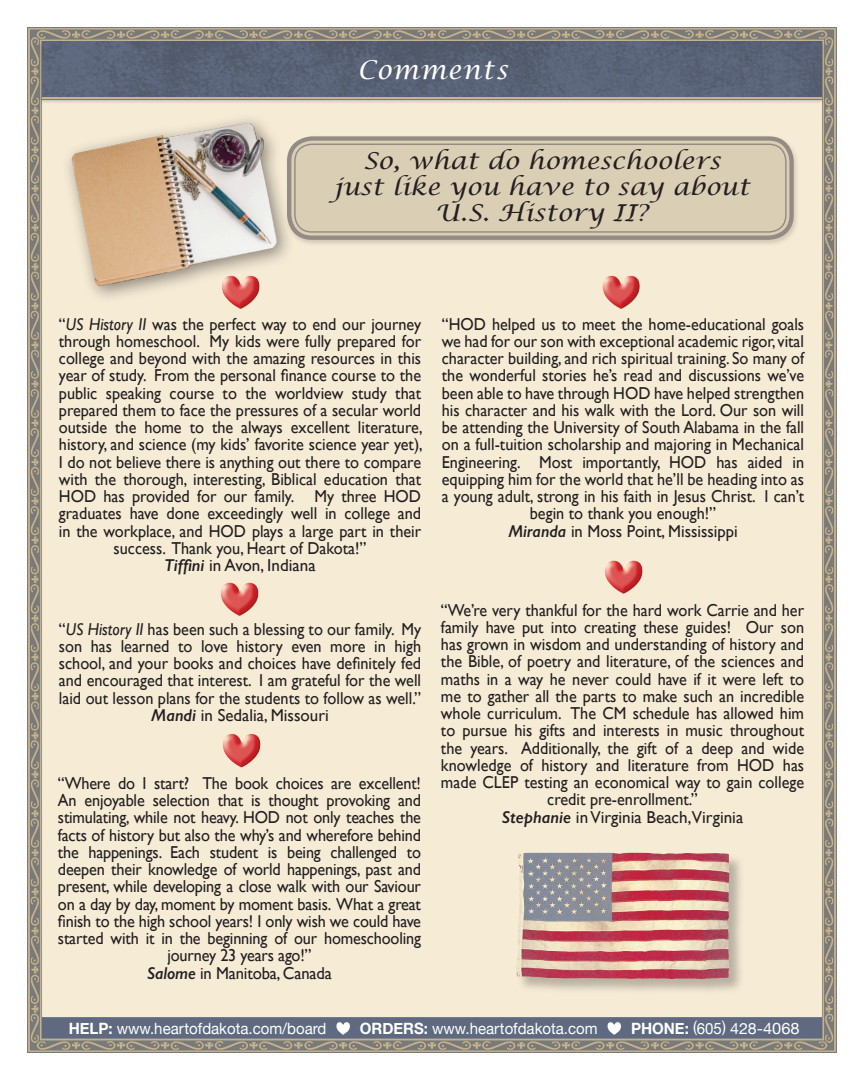
<style>
.page{position:relative;width:864px;height:1080px;background:#fff}
.page>*{position:absolute;margin:0;border:0;box-sizing:border-box;transform-origin:0 0}
.t1{font:italic 25.8px "Lucida Calligraphy";letter-spacing:.04em;color:#fff}
.t2{font:italic 23.25px "Lucida Calligraphy";color:#231f20;scale:1.1 1}
.t3{font:17.25px/17.2px "Gill Sans";color:#231f20;text-align:center;scale:.94 1}
.t4{font:17.25px "Gill Sans";color:#231f20}
.t5{font:17.25px "Gill Sans";color:#231f20;scale:.96 1}
.t6{font:15.6px "Helvetica Neue";color:#fff;scale:.96 1}
.t7{font:700 15.6px "Helvetica Neue";color:#fff;scale:.96 1}
.s1{font-style:italic}
.s2{font-weight:600;font-style:italic}
.s3{font-weight:300;font-size:17.25px;color:#231f20}
.s4{font-weight:700}
.s5{font-size:15.9px}
</style>
<div class="page">
<img style="left:27px;top:27px;width:810px;height:1026px">
<div style="left:39px;top:42px;width:786px;height:62px;background:#231f20;opacity:.25"></div>
<img style="left:42px;top:42px;width:780px;height:55px">
<hr style="left:42px;top:97px;width:780px;height:2px;background:#c5b392">
<hr style="left:42px;top:99px;width:780px;height:1px;background:#797a79">
<img style="left:602px;top:276px;width:26px;height:32px">
<img style="left:222px;top:304px;width:26px;height:3px">
<img style="left:221px;top:582px;width:26px;height:32px">
<img style="left:223px;top:734px;width:27px;height:31px">
<img style="left:605px;top:560px;width:26px;height:31px">
<div style="left:516px;top:853px;width:229px;height:142px;background:#231f20;opacity:.29"></div>
<img style="left:516px;top:853px;width:213px;height:126px">
<div style="left:61px;top:112px;width:235px;height:192px;background:#231f20;opacity:.5"></div>
<img style="left:72px;top:123px;width:205px;height:163px">
<div style="left:284px;top:135px;width:516px;height:112px;background:#231f20;opacity:.18"></div>
<div style="left:291px;top:141px;width:498px;height:95px;background:#daceb5;border-radius:21px"></div>
<div style="left:287px;top:136px;width:507px;height:104px;border:4px solid #948c84;border-radius:23px"></div>
<div style="left:294px;top:144px;width:493px;height:89px;border:1px solid #948c84;border-radius:17px"></div>
<svg style="left:42px;top:1017px;width:780px;height:21px;background:#677184"></svg>
<div style="left:43px;top:1018px;width:778px;height:19px;background:#5f6a80"></div>
<svg style="left:336px;top:1022px;width:14px;height:13px"></svg>
<svg style="left:607px;top:1022px;width:14px;height:13px"></svg>
<p class="t1" style="left:358px;top:54px;width:152px">Comments</p>
<p class="t2" style="left:363px;top:147px;width:327px">So, what do homeschoolers</p>
<p class="t2" style="left:334px;top:173px;width:380px">just like you have to say about</p>
<p class="t2" style="left:435px;top:199px;width:196px">U.S. History II?</p>
<p class="t3" style="left:59px;top:315px;width:389px">“<span class="s1">US History II</span> was the perfect way to end our journey through homeschool. My kids were fully prepared for college and beyond with the amazing resources in this year of study. From the personal finance course to the public speaking course to the worldview study that prepared them to face the pressures of a secular world outside the home to the always excellent literature, history, and science (my kids’ favorite science year yet), I do not believe there is anything out there to compare with the thorough, interesting, Biblical education that HOD has provided for our family. My three HOD graduates have done exceedingly well in college and in the workplace, and HOD plays a large part in their success. Thank you, Heart of Dakota!”</p>
<p class="t4" style="left:164px;top:555px;width:153px"><span class="s2">Tiffini</span> in Avon, Indiana</p>
<p class="t3" style="left:59px;top:620px;width:387px;text-align:justify">“<span class="s1">US History II</span> has been such a blessing to our family. My son has learned to love history even more in high school, and your books and choices have definitely fed and encouraged that interest. I am grateful for the well laid out lesson plans for the students to follow as well.”</p>
<p class="t4" style="left:151px;top:705px;width:179px"><span class="s2">Mandi</span> in Sedalia, Missouri</p>
<p class="t3" style="left:58px;top:774px;width:388px">“Where do I start? The book choices are excellent!<br>An enjoyable selection that is thought provoking and stimulating, while not heavy. HOD not only teaches the facts of history but also the why’s and wherefore behind the happenings. Each student is being challenged to deepen their knowledge of world happenings, past and present, while developing a close walk with our Saviour on a day by day, moment by moment basis. What a great finish to the high school years! I only wish we could have started with it in the beginning of our homeschooling journey 23 years ago!”</p>
<p class="t5" style="left:147px;top:963px;width:194px"><span class="s2">Salome</span> in Manitoba, Canada</p>
<p class="t3" style="left:442px;top:315px;width:387px">“HOD helped us to meet the home-educational goals we had for our son with exceptional academic rigor, vital character building, and rich spiritual training. So many of the wonderful stories he’s read and discussions we’ve been able to have through HOD have helped strengthen his character and his walk with the Lord. Our son will be attending the University of South Alabama in the fall on a full-tuition scholarship and majoring in Mechanical Engineering. Most importantly, HOD has aided in equipping him for the world that he’ll be heading into as a young adult, strong in his faith in Jesus Christ. I can’t begin to thank you enough!”</p>
<p class="t5" style="left:508px;top:521px;width:240px"><span class="s2">Miranda</span> in Moss Point, Mississippi</p>
<p class="t3" style="left:441px;top:601px;width:388px">“We’re very thankful for the hard work Carrie and her family have put into creating these guides! Our son has grown in wisdom and understanding of history and the Bible, of poetry and literature, of the sciences and maths in a way he never could have if it were left to me to gather all the parts to make such an incredible whole curriculum. The CM schedule has allowed him to pursue his gifts and interests in music throughout the years. Additionally, the gift of a deep and wide knowledge of history and literature from HOD has made CLEP testing an economical way to gain college credit pre-enrollment.”</p>
<p class="t4" style="left:502px;top:807px;width:243px"><span class="s2">Stephanie</span> inVirginia Beach,Virginia</p>
<p class="t6" style="left:44px;top:1019px;width:296px"><span class="s3">170</span><span class="s4">HELP:</span> www.heartofdakota.com/board</p>
<p class="t6" style="left:360px;top:1019px;width:249px"><span class="s4">ORDERS:</span> www.heartofdakota.com</p>
<p class="t6" style="left:631px;top:1019px;width:177px"><span class="s4">PHONE:</span> (605) 428-<span class="s5">4068</span></p>
<p class="t7" style="left:81px;top:1018px;width:47px">HELP:</p>
<p class="t6" style="left:152px;top:1019px;width:196px">w.heartofdakota.com/board</p>
<p class="t7" style="left:372px;top:1018px;width:73px">ORDERS:</p>
<p class="t6" style="left:467px;top:1019px;width:150px">w.heartofdakota.com</p>
<p class="t6" style="left:643px;top:1019px;width:177px"><span class="s4">PHONE:</span> (605) 428-<span class="s5">4068</span></p>
</div>
